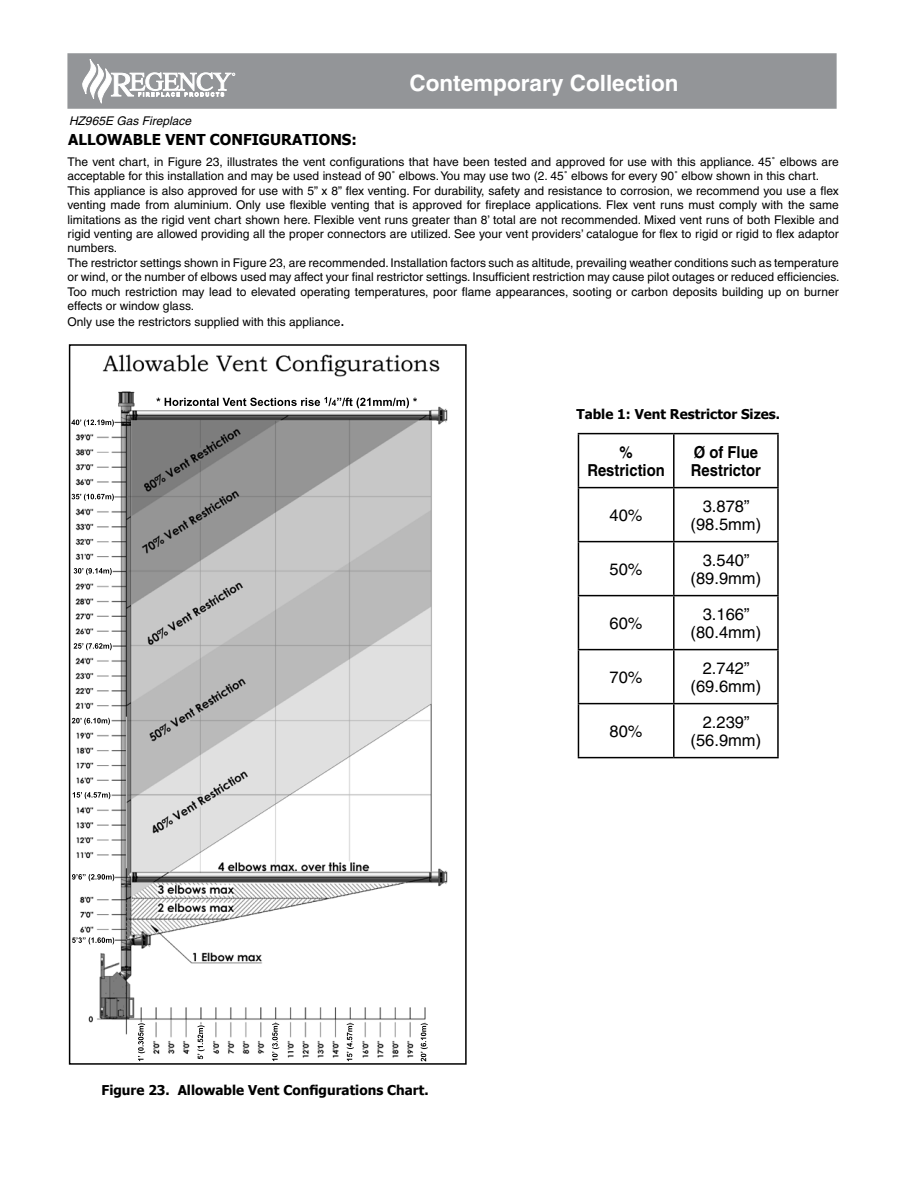
<style>
.page{position:relative;width:918px;height:1188px;background:#fff}
.page>*{position:absolute;margin:0;border:0;box-sizing:border-box;transform-origin:0 0}
.t1{font:700 22.5px "Helvetica";color:#fff}
.t2{font:16.5px/18px "Helvetica";color:#000;text-align:center}
.t3{font:700 16.5px/18px "Helvetica";color:#000;text-align:center;scale:.9 1}
.t4{font:700 15px "Tahoma";color:#000}
.t5{font:700 13.5px "Tahoma";color:#000}
.t6{font:12px/14.4px "Helvetica";color:#000}
.t7{font:italic 12px "Helvetica";color:#000}
.s1{font-family:"Tahoma";font-size:13.5px}
</style>
<div class="page">
<hr style="left:578px;top:433px;width:96px;height:1px;background:#000">
<hr style="left:578px;top:434px;width:1px;height:53px;background:#000">
<hr style="left:674px;top:433px;width:105px;height:1px;background:#000">
<hr style="left:673px;top:434px;width:2px;height:53px;background:#000">
<hr style="left:777px;top:434px;width:2px;height:53px;background:#000">
<hr style="left:578px;top:487px;width:96px;height:1px;background:#000">
<hr style="left:578px;top:488px;width:1px;height:53px;background:#000">
<hr style="left:674px;top:487px;width:105px;height:1px;background:#000">
<hr style="left:673px;top:488px;width:2px;height:53px;background:#000">
<hr style="left:777px;top:488px;width:2px;height:53px;background:#000">
<hr style="left:578px;top:541px;width:96px;height:1px;background:#000">
<hr style="left:578px;top:542px;width:1px;height:53px;background:#000">
<hr style="left:674px;top:541px;width:105px;height:1px;background:#000">
<hr style="left:673px;top:542px;width:2px;height:53px;background:#000">
<hr style="left:777px;top:542px;width:2px;height:53px;background:#000">
<hr style="left:578px;top:595px;width:96px;height:1px;background:#000">
<hr style="left:578px;top:596px;width:1px;height:53px;background:#000">
<hr style="left:674px;top:595px;width:105px;height:1px;background:#000">
<hr style="left:673px;top:596px;width:2px;height:53px;background:#000">
<hr style="left:777px;top:596px;width:2px;height:53px;background:#000">
<hr style="left:578px;top:649px;width:96px;height:1px;background:#000">
<hr style="left:578px;top:650px;width:1px;height:53px;background:#000">
<hr style="left:674px;top:649px;width:105px;height:1px;background:#000">
<hr style="left:673px;top:650px;width:2px;height:53px;background:#000">
<hr style="left:777px;top:650px;width:2px;height:53px;background:#000">
<hr style="left:578px;top:703px;width:96px;height:1px;background:#000">
<hr style="left:578px;top:704px;width:1px;height:53px;background:#000">
<hr style="left:674px;top:703px;width:105px;height:1px;background:#000">
<hr style="left:673px;top:704px;width:2px;height:53px;background:#000">
<hr style="left:777px;top:704px;width:2px;height:53px;background:#000">
<hr style="left:578px;top:757px;width:96px;height:1px;background:#000">
<hr style="left:674px;top:757px;width:105px;height:1px;background:#000">
<img style="left:72px;top:354px;width:376px;height:708px">
<div style="left:69px;top:344px;width:398px;height:721px;border:2px solid #000"></div>
<div style="left:68px;top:54px;width:768px;height:54px;background:#939598"></div>
<svg style="left:82px;top:59px;width:153px;height:44px"></svg>
<div style="left:67px;top:53px;width:770px;height:56px;border:2px solid #939598"></div>
<p class="t7" style="left:69px;top:114px;width:124px">HZ965E Gas Fireplace</p>
<h1 class="t1" style="left:410px;top:69px;width:271px">Contemporary Collection</h1>
<p class="t4" style="left:68px;top:129px;width:290px">ALLOWABLE VENT CONFIGURATIONS:</p>
<p class="t6" style="left:68px;top:155px;width:774px">The vent chart, in Figure 23, illustrates the vent configurations that have been tested and approved for use with this appliance. 45˚ elbows are acceptable for this installation and may be used instead of 90˚ elbows. You may use two (2. 45˚ elbows for every 90˚ elbow shown in this chart.<br>This appliance is also approved for use with 5” x 8” flex venting. For durability, safety and resistance to corrosion, we recommend you use a flex venting made from aluminium. Only use flexible venting that is approved for fireplace applications. Flex vent runs must comply with the same limitations as the rigid vent chart shown here. Flexible vent runs greater than 8’ total are not recommended. Mixed vent runs of both Flexible and rigid venting are allowed providing all the proper connectors are utilized. See your vent providers’ catalogue for flex to rigid or rigid to flex adaptor numbers.<br>The restrictor settings shown in Figure 23, are recommended. Installation factors such as altitude, prevailing weather conditions such as temperature or wind, or the number of elbows used may affect your final restrictor settings. Insufficient restriction may cause pilot outages or reduced efficiencies.<br>Too much restriction may lead to elevated operating temperatures, poor flame appearances, sooting or carbon deposits building up on burner effects or window glass.</p>
<p class="t6" style="left:68px;top:315px;width:279px">Only use the restrictors supplied with this appliance<span class="s1">.</span></p>
<p class="t5" style="left:102px;top:1080px;width:329px">Figure 23. Allowable Vent Configurations Chart.</p>
<p class="t5" style="left:576px;top:405px;width:205px">Table 1: Vent Restrictor Sizes.</p>
<h2 class="t3" style="left:587px;top:443px;width:88px">%<br>Restriction</h2>
<h2 class="t3" style="left:691px;top:443px;width:79px;text-align:left">Ø of Flue<br>Restrictor</h2>
<h2 class="t2" style="left:610px;top:506px;width:35px">40%</h2>
<h2 class="t2" style="left:691px;top:497px;width:72px">3.878” (98.5mm)</h2>
<h2 class="t2" style="left:610px;top:560px;width:35px">50%</h2>
<h2 class="t2" style="left:691px;top:551px;width:72px">3.540” (89.9mm)</h2>
<h2 class="t2" style="left:610px;top:614px;width:35px">60%</h2>
<h2 class="t2" style="left:691px;top:605px;width:72px">3.166” (80.4mm)</h2>
<h2 class="t2" style="left:610px;top:668px;width:35px">70%</h2>
<h2 class="t2" style="left:691px;top:659px;width:72px">2.742” (69.6mm)</h2>
<h2 class="t2" style="left:610px;top:722px;width:35px">80%</h2>
<h2 class="t2" style="left:691px;top:713px;width:72px">2.239” (56.9mm)</h2>
</div>
